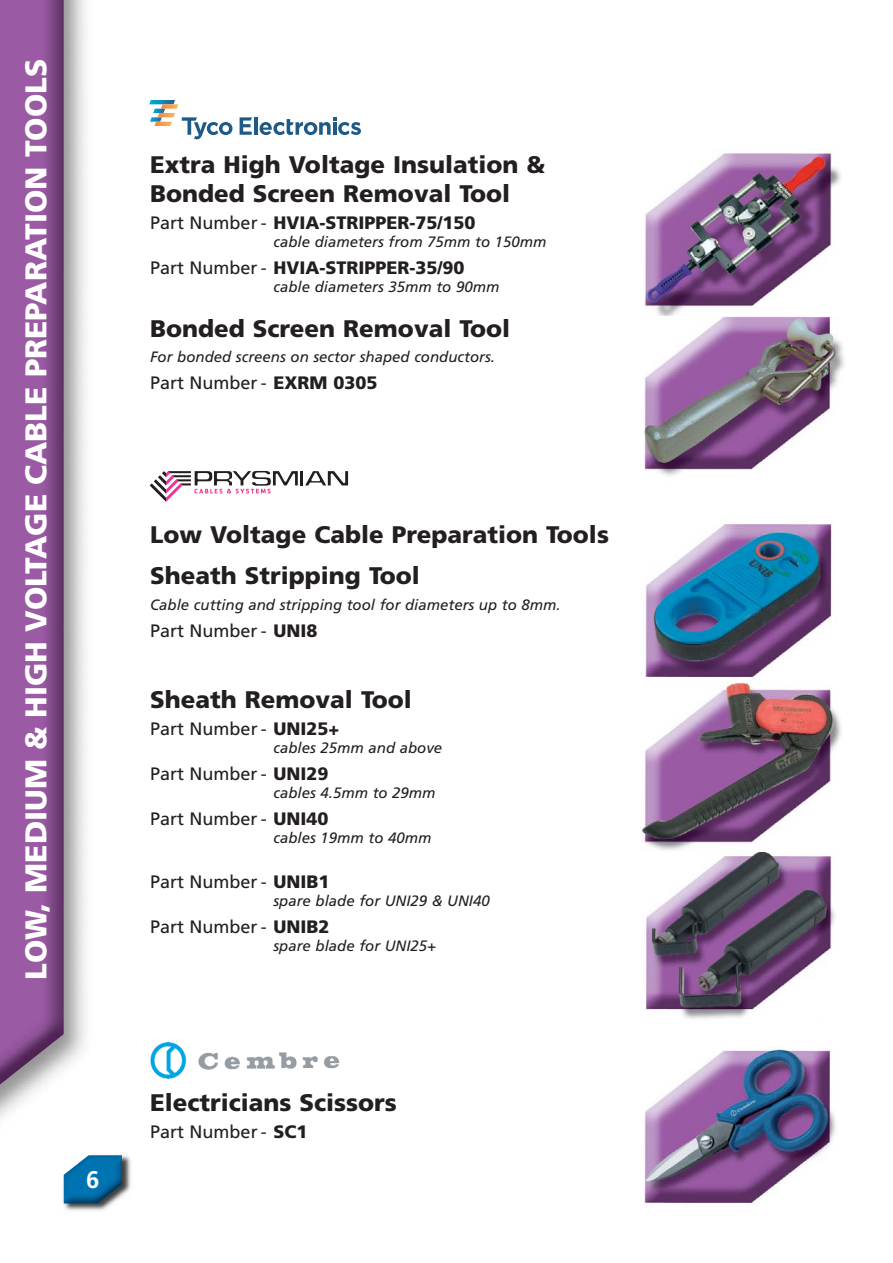
<style>
.page{position:relative;width:893px;height:1263px;background:#fff}
.page>*{position:absolute;margin:0;border:0;box-sizing:border-box;transform-origin:0 0}
.t1{font:900 30px "Frutiger";color:#fff}
.t2{font:900 24px/28.8px "Frutiger";color:#231f20}
.t3{font:700 24px "Frutiger";color:#fff}
.t4{font:18px "Frutiger";color:#231f20}
.t5{font:900 18px "Frutiger";color:#231f20}
.t6{font:italic 15px "Frutiger";color:#231f20}
.s1{font-weight:400}
.s2{font-weight:900}
</style>
<div class="page">
<img style="left:645px;top:524px;width:187px;height:153px">
<img style="left:641px;top:680px;width:200px;height:170px">
<img style="left:645px;top:852px;width:190px;height:167px">
<img style="left:643px;top:316px;width:201px;height:160px">
<img style="left:0;top:0;width:64px;height:1087px">
<img style="left:63px;top:1153px;width:68px;height:58px">
<img style="left:64px;top:1156px;width:58px;height:47px">
<img style="left:643px;top:1049px;width:193px;height:156px">
<hr style="left:300px;top:471px;width:3px;height:14px;background:#231f20">
<svg style="left:305px;top:471px;width:43px;height:14px"></svg>
<svg style="left:150px;top:471px;width:148px;height:31px"></svg>
<img style="left:644px;top:150px;width:197px;height:166px">
<img style="left:150px;top:1042px;width:190px;height:37px">
<svg style="left:240px;top:117px;width:12px;height:18px"></svg>
<hr style="left:254px;top:117px;width:4px;height:18px;background:#1e5a87">
<svg style="left:260px;top:118px;width:101px;height:17px"></svg>
<svg style="left:149px;top:100px;width:83px;height:39px"></svg>
<h1 class="t1" style="left:24px;top:980px;width:922px;rotate:-90deg">LOW, MEDIUM &amp; HIGH VOLTAGE CABLE PREPARATION TOOLS</h1>
<h2 class="t3" style="left:86px;top:1170px;width:15px">6</h2>
<h2 class="t2" style="left:150px;top:152px;width:397px">Extra High Voltage Insulation &amp;<br>Bonded Screen Removal Tool</h2>
<p class="t5" style="left:150px;top:216px;width:327px"><span class="s1">Part Number -</span> HVIA-STRIPPER-75/150</p>
<p class="t6" style="left:273px;top:236px;width:274px">cable diameters from 75mm to 150mm</p>
<p class="t5" style="left:150px;top:261px;width:316px"><span class="s1">Part Number -</span> HVIA-STRIPPER-35/90</p>
<p class="t6" style="left:273px;top:281px;width:227px">cable diameters 35mm to 90mm</p>
<h2 class="t2" style="left:150px;top:316px;width:361px">Bonded Screen Removal Tool</h2>
<p class="t6" style="left:150px;top:351px;width:346px">For bonded screens on sector shaped conductors.</p>
<p class="t4" style="left:150px;top:376px;width:229px">Part Number - <span class="s2">EXRM 0305</span></p>
<h2 class="t2" style="left:150px;top:516px;width:460px;line-height:41.1px">Low Voltage Cable Preparation Tools<br>Sheath Stripping Tool</h2>
<p class="t6" style="left:150px;top:598px;width:412px">Cable cutting and stripping tool for diameters up to 8mm.</p>
<p class="t4" style="left:150px;top:623px;width:169px">Part Number - <span class="s2">UNI8</span></p>
<h2 class="t2" style="left:150px;top:687px;width:263px">Sheath Removal Tool</h2>
<p class="t4" style="left:150px;top:722px;width:191px">Part Number - <span class="s2">UNI25+</span></p>
<p class="t6" style="left:273px;top:742px;width:170px">cables 25mm and above</p>
<p class="t4" style="left:150px;top:767px;width:180px">Part Number - <span class="s2">UNI29</span></p>
<p class="t6" style="left:273px;top:787px;width:164px">cables 4.5mm to 29mm</p>
<p class="t4" style="left:150px;top:812px;width:180px">Part Number - <span class="s2">UNI40</span></p>
<p class="t6" style="left:273px;top:832px;width:159px">cables 19mm to 40mm</p>
<p class="t4" style="left:150px;top:875px;width:181px">Part Number - <span class="s2">UNIB1</span></p>
<p class="t6" style="left:273px;top:895px;width:218px">spare blade for UNI29 &amp; UNI40</p>
<p class="t4" style="left:150px;top:920px;width:181px">Part Number - <span class="s2">UNIB2</span></p>
<p class="t6" style="left:273px;top:940px;width:164px">spare blade for UNI25+</p>
<h2 class="t2" style="left:150px;top:1090px;width:248px">Electricians Scissors</h2>
<p class="t4" style="left:150px;top:1125px;width:159px">Part Number - <span class="s2">SC1</span></p>
</div>
